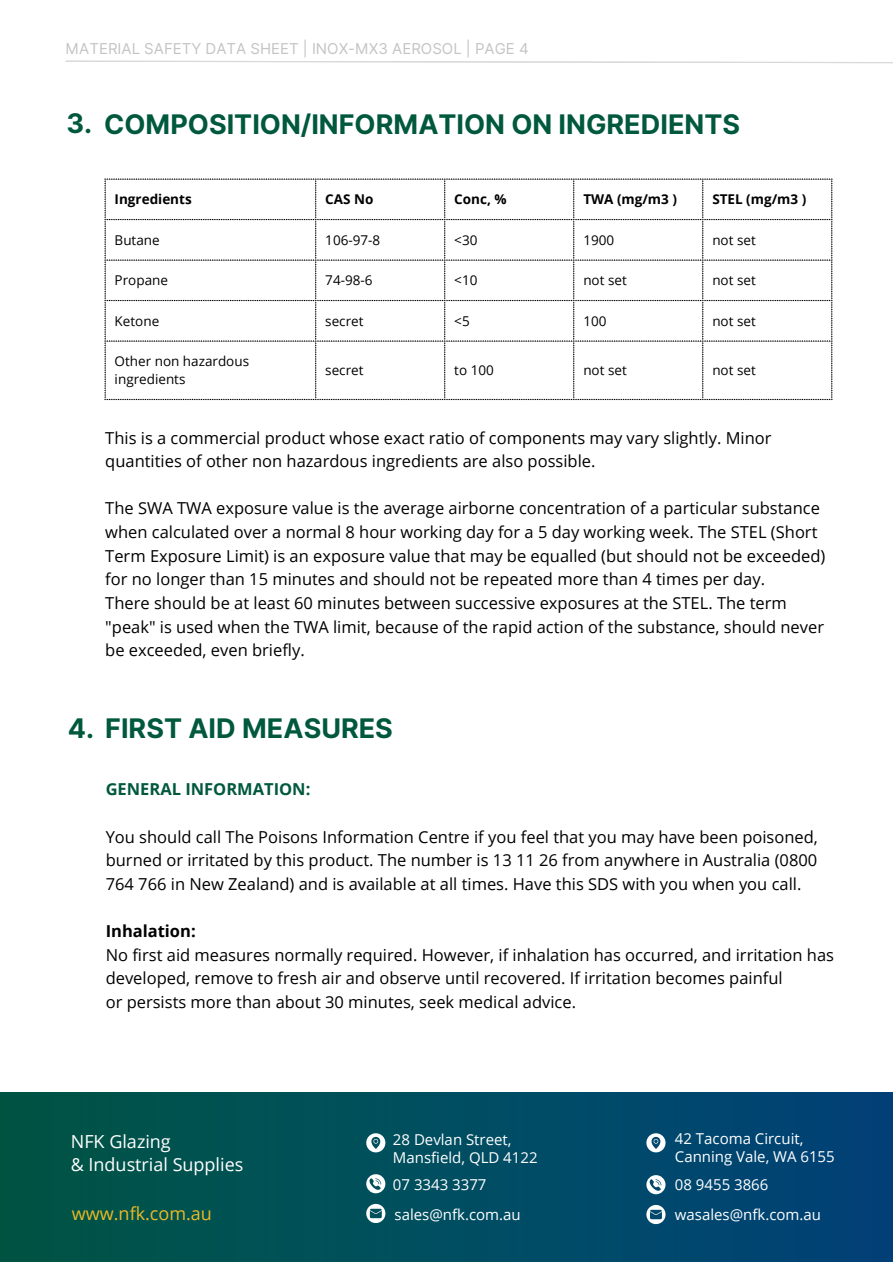
<style>
.page{position:relative;width:893px;height:1264px;background:#fff}
.page>*{position:absolute;margin:0;border:0;box-sizing:border-box;transform-origin:0 0}
.t1{font:700 27px "Inter";color:#00583d}
.t2{font:18px "Open Sans";color:#fff}
.t3{font:18px "Open Sans";color:#ecba25}
.t4{font:16.5px/23.5px "Open Sans";color:#000}
.t5{font:700 16.5px "Open Sans";color:#00583d}
.t6{font:700 16.5px "Open Sans";color:#000}
.t7{font:15px "Open Sans";color:#fff}
.t8{font:15px "Inter";color:#c4c4c4}
.t9{font:13.5px/18px "Open Sans";color:#000}
.t10{font:700 13.5px "Open Sans";color:#000}
</style>
<div class="page">
<img style="left:0;top:1092px;width:892px;height:169px">
<svg style="left:366px;top:1174px;width:19px;height:19px"></svg>
<svg style="left:366px;top:1133px;width:19px;height:19px"></svg>
<svg style="left:366px;top:1203px;width:19px;height:19px"></svg>
<svg style="left:646px;top:1175px;width:19px;height:19px"></svg>
<svg style="left:646px;top:1133px;width:19px;height:19px"></svg>
<svg style="left:646px;top:1204px;width:19px;height:19px"></svg>
<svg style="left:65px;top:60px;width:827px;height:4px"></svg>
<svg style="left:104px;top:178px;width:728px;height:222px"></svg>
<p class="t8" style="left:66px;top:40px;width:464px">MATERIAL SAFETY DATA SHEET | INOX-MX3 AEROSOL | PAGE 4</p>
<p class="t1" style="left:66px;top:108px;width:675px">3. COMPOSITION/INFORMATION ON INGREDIENTS</p>
<p class="t10" style="left:115px;top:190px;width:79px">Ingredients</p>
<p class="t10" style="left:325px;top:190px;width:50px">CAS No</p>
<p class="t10" style="left:454px;top:190px;width:54px">Conc, %</p>
<p class="t10" style="left:583px;top:190px;width:95px">TWA (mg/m3 )</p>
<p class="t10" style="left:712px;top:190px;width:95px">STEL (mg/m3 )</p>
<p class="t9" style="left:115px;top:230px;width:47px">Butane</p>
<p class="t9" style="left:325px;top:230px;width:56px">106-97-8</p>
<p class="t9" style="left:454px;top:230px;width:25px">&lt;30</p>
<p class="t9" style="left:583px;top:230px;width:32px">1900</p>
<p class="t9" style="left:712px;top:230px;width:45px">not set</p>
<p class="t9" style="left:115px;top:271px;width:55px">Propane</p>
<p class="t9" style="left:325px;top:271px;width:49px">74-98-6</p>
<p class="t9" style="left:454px;top:271px;width:25px">&lt;10</p>
<p class="t9" style="left:583px;top:271px;width:45px">not set</p>
<p class="t9" style="left:712px;top:271px;width:45px">not set</p>
<p class="t9" style="left:115px;top:311px;width:46px">Ketone</p>
<p class="t9" style="left:325px;top:311px;width:40px">secret</p>
<p class="t9" style="left:454px;top:311px;width:17px">&lt;5</p>
<p class="t9" style="left:583px;top:311px;width:25px">100</p>
<p class="t9" style="left:712px;top:311px;width:45px">not set</p>
<p class="t9" style="left:115px;top:352px;width:136px">Other non hazardous ingredients</p>
<p class="t9" style="left:325px;top:361px;width:40px">secret</p>
<p class="t9" style="left:454px;top:361px;width:41px">to 100</p>
<p class="t9" style="left:583px;top:361px;width:45px">not set</p>
<p class="t9" style="left:712px;top:361px;width:45px">not set</p>
<p class="t4" style="left:105px;top:425px;width:667px">This is a commercial product whose exact ratio of components may vary slightly. Minor quantities of other non hazardous ingredients are also possible.</p>
<p class="t4" style="left:105px;top:496px;width:721px">The SWA TWA exposure value is the average airborne concentration of a particular substance when calculated over a normal 8 hour working day for a 5 day working week. The STEL (Short Term Exposure Limit) is an exposure value that may be equalled (but should not be exceeded) for no longer than 15 minutes and should not be repeated more than 4 times per day.</p>
<p class="t4" style="left:105px;top:590px;width:720px">There should be at least 60 minutes between successive exposures at the STEL. The term "peak" is used when the TWA limit, because of the rapid action of the substance, should never</p>
<p class="t4" style="left:105px;top:638px;width:201px">be exceeded, even briefly.</p>
<p class="t1" style="left:68px;top:712px;width:326px">4. FIRST AID MEASURES</p>
<p class="t5" style="left:106px;top:777px;width:206px">GENERAL INFORMATION:</p>
<p class="t4" style="left:106px;top:824px;width:713px;text-align:justify">You should call The Poisons Information Centre if you feel that you may have been poisoned, burned or irritated by this product. The number is 13 11 26 from anywhere in Australia (0800<br>764 766 in New Zealand) and is available at all times. Have this SDS with you when you call.</p>
<p class="t6" style="left:106px;top:919px;width:91px">Inhalation:</p>
<p class="t4" style="left:106px;top:942px;width:729px">No first aid measures normally required. However, if inhalation has occurred, and irritation has developed, remove to fresh air and observe until recovered. If irritation becomes painful</p>
<p class="t4" style="left:106px;top:989px;width:472px">or persists more than about 30 minutes, seek medical advice.</p>
<p class="t2" style="left:71px;top:1129px;width:101px">NFK Glazing</p>
<p class="t2" style="left:71px;top:1151px;width:174px">&amp; Industrial Supplies</p>
<p class="t7" style="left:393px;top:1129px;width:120px">28 Devlan Street,</p>
<p class="t7" style="left:393px;top:1147px;width:146px">Mansfield, QLD 4122</p>
<p class="t7" style="left:393px;top:1173px;width:95px">07 3343 3377</p>
<p class="t7" style="left:675px;top:1128px;width:130px">42 Tacoma Circuit,</p>
<p class="t7" style="left:675px;top:1146px;width:161px">Canning Vale, WA 6155</p>
<p class="t7" style="left:675px;top:1173px;width:95px">08 9455 3866</p>
<p class="t3" style="left:72px;top:1200px;width:141px">www.nfk.com.au</p>
<p class="t7" style="left:675px;top:1203px;width:148px">wasales@nfk.com.au</p>
<p class="t7" style="left:394px;top:1203px;width:128px">sales@nfk.com.au</p>
</div>
